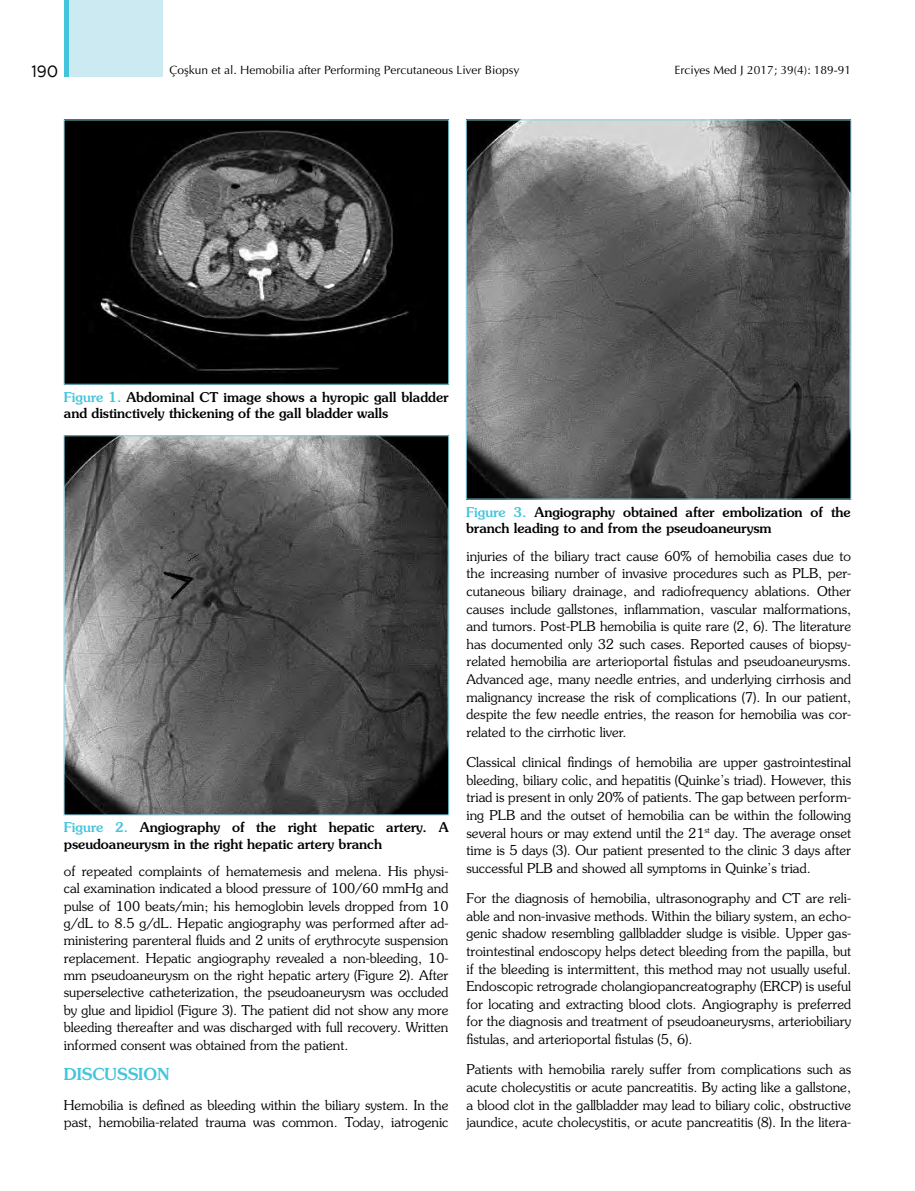
<style>
.page{position:relative;width:915px;height:1191px;background:#fff}
.page>*{position:absolute;margin:0;border:0;box-sizing:border-box;transform-origin:0 0}
.t1{font:500 16.5px "Souvenir Std";color:#42c4dd}
.t2{font:16.5px "Centrale Sans";color:#000}
.t3{font:300 13.5px/17.5px "Souvenir Std";color:#000;text-align:justify}
.t4{font:500 13.5px/16.2px "Souvenir Std";color:#000}
.t5{font:12px "Optima Normal Tr";color:#000}
.s1{color:#42c4dd}
</style>
<div class="page">
<div style="left:64px;top:0;width:98px;height:77px;background:#cbeaf2"></div>
<hr style="left:64px;top:0;width:4px;height:77px;background:#42c4dd">
<img style="left:66px;top:122px;width:381px;height:260px">
<img style="left:66px;top:437px;width:381px;height:376px">
<div style="left:64px;top:435px;width:385px;height:380px;border:1px solid #86d3e6"></div>
<img style="left:468px;top:122px;width:380px;height:375px">
<div style="left:466px;top:120px;width:384px;height:379px;border:1px solid #86d3e6"></div>
<p class="t2" style="left:31px;top:62px;width:29px">190</p>
<p class="t5" style="left:169px;top:62px;width:351px">Çoşkun et al. Hemobilia after Performing Percutaneous Liver Biopsy</p>
<p class="t5" style="left:674px;top:62px;width:178px">Erciyes Med J 2017; 39(4): 189-91</p>
<p class="t4" style="left:64px;top:388px;width:386px"><span class="s1">Figure 1.</span> Abdominal CT image shows a hyropic gall bladder and distinctively thickening of the gall bladder walls</p>
<p class="t4" style="left:64px;top:819px;width:386px"><span class="s1">Figure 2.</span> Angiography of the right hepatic artery. A pseudoaneurysm in the right hepatic artery branch</p>
<p class="t3" style="left:64px;top:862px;width:386px">of repeated complaints of hematemesis and melena. His physi&shy;cal examination indicated a blood pressure of 100/60 mmHg and pulse of 100 beats/min; his hemoglobin levels dropped from 10 g/dL to 8.5 g/dL. Hepatic angiography was performed after ad&shy;ministering parenteral fluids and 2 units of erythrocyte suspension replacement. Hepatic angiography revealed a non-bleeding, 10- mm pseudoaneurysm on the right hepatic artery (Figure 2). After superselective catheterization, the pseudoaneurysm was occluded by glue and lipidiol (Figure 3). The patient did not show any more bleeding thereafter and was discharged with full recovery. Written informed consent was obtained from the patient.</p>
<p class="t1" style="left:64px;top:1063px;width:107px">DISCUSSION</p>
<p class="t3" style="left:64px;top:1096px;width:386px">Hemobilia is defined as bleeding within the biliary system. In the past, hemobilia-related trauma was common. Today, iatrogenic</p>
<p class="t4" style="left:466px;top:503px;width:386px"><span class="s1">Figure 3.</span> Angiography obtained after embolization of the branch leading to and from the pseudoaneurysm</p>
<p class="t3" style="left:466px;top:547px;width:386px">injuries of the biliary tract cause 60% of hemobilia cases due to the increasing number of invasive procedures such as PLB, per&shy;cutaneous biliary drainage, and radiofrequency ablations. Other causes include gallstones, inflammation, vascular malformations, and tumors. Post-PLB hemobilia is quite rare (2, 6). The literature has documented only 32 such cases. Reported causes of biopsy&shy;related hemobilia are arterioportal fistulas and pseudoaneurysms.<br>Advanced age, many needle entries, and underlying cirrhosis and malignancy increase the risk of complications (7). In our patient, despite the few needle entries, the reason for hemobilia was cor&shy;related to the cirrhotic liver.</p>
<p class="t3" style="left:466px;top:753px;width:386px">Classical clinical findings of hemobilia are upper gastrointestinal bleeding, biliary colic, and hepatitis (Quinke’s triad). However, this triad is present in only 20% of patients. The gap between perform&shy;ing PLB and the outset of hemobilia can be within the following several hours or may extend until the 21<sup>st</sup> day. The average onset time is 5 days (3). Our patient presented to the clinic 3 days after successful PLB and showed all symptoms in Quinke’s triad.</p>
<p class="t3" style="left:466px;top:889px;width:386px">For the diagnosis of hemobilia, ultrasonography and CT are reli&shy;able and non-invasive methods. Within the biliary system, an echo&shy;genic shadow resembling gallbladder sludge is visible. Upper gas&shy;trointestinal endoscopy helps detect bleeding from the papilla, but if the bleeding is intermittent, this method may not usually useful.<br>Endoscopic retrograde cholangiopancreatography (ERCP) is useful for locating and extracting blood clots. Angiography is preferred for the diagnosis and treatment of pseudoaneurysms, arteriobiliary fistulas, and arterioportal fistulas (5, 6).</p>
<p class="t3" style="left:466px;top:1060px;width:386px">Patients with hemobilia rarely suffer from complications such as acute cholecystitis or acute pancreatitis. By acting like a gallstone, a blood clot in the gallbladder may lead to biliary colic, obstructive jaundice, acute cholecystitis, or acute pancreatitis (8). In the litera-</p>
</div>
